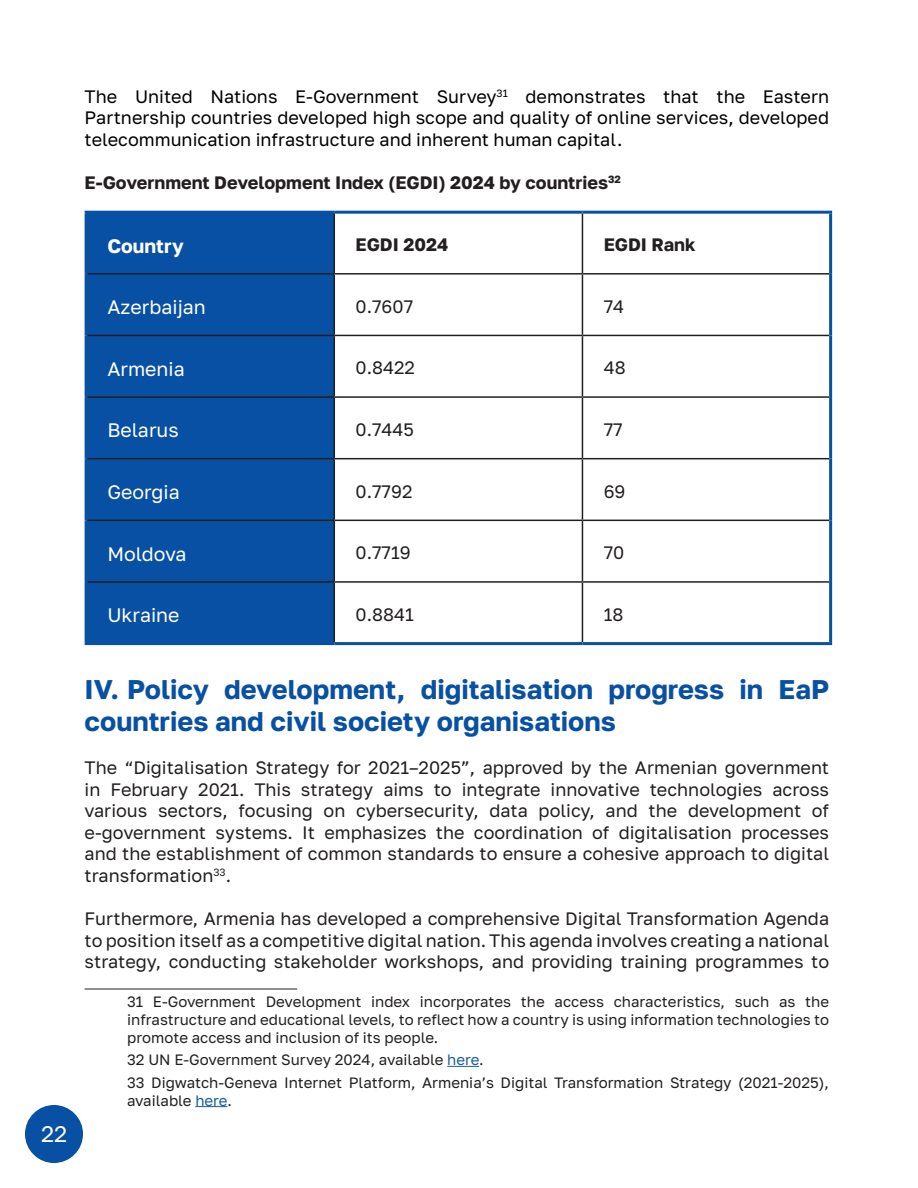
<style>
.page{position:relative;width:918px;height:1188px;background:#fff}
.page>*{position:absolute;margin:0;border:0;box-sizing:border-box;transform-origin:0 0}
.t1{font:700 27px/32.4px "Golos Text";color:#0850a3}
.t2{font:22.5px "Golos Text";color:#fff}
.EaP_CSF_Table_Text_copy{font:19.5px "Golos Text";color:#fff}
.EaP_CSF_Table_Text_copy-2{font:700 19.5px "Golos Text";color:#fff}
.EaP_CSF_Body_Text{font:18px/21.6px "Golos Text";color:#231f20;text-align:justify}
.EaP_CSF_Body_Text-2{font:18px/21.6px "Golos Text";color:#000;text-align:justify}
.EaP_CSF_Body_Text-3{font:700 18px "Golos Text";color:#231f20}
.EaP_CSF_Footnotes{font:15px/18px "Golos Text";color:#231f20;text-align:justify}
.s1{color:#175d9e}
</style>
<div class="page">
<div style="left:25px;top:1105px;width:58px;height:58px;background:#0850a3;border-radius:50%"></div>
<div style="left:88px;top:214px;width:246px;height:428px;background:#0850a3"></div>
<hr style="left:85px;top:211px;width:249px;height:3px;background:#0850a3">
<hr style="left:85px;top:214px;width:3px;height:60px;background:#0850a3">
<hr style="left:334px;top:211px;width:248px;height:3px;background:#0850a3">
<hr style="left:582px;top:211px;width:250px;height:3px;background:#0850a3">
<hr style="left:829px;top:214px;width:3px;height:60px;background:#0850a3">
<hr style="left:85px;top:274px;width:3px;height:61px;background:#0850a3">
<hr style="left:829px;top:274px;width:3px;height:61px;background:#0850a3">
<hr style="left:85px;top:335px;width:3px;height:62px;background:#0850a3">
<hr style="left:829px;top:335px;width:3px;height:62px;background:#0850a3">
<hr style="left:85px;top:397px;width:3px;height:62px;background:#0850a3">
<hr style="left:829px;top:397px;width:3px;height:62px;background:#0850a3">
<hr style="left:85px;top:459px;width:3px;height:61px;background:#0850a3">
<hr style="left:829px;top:459px;width:3px;height:61px;background:#0850a3">
<hr style="left:85px;top:520px;width:3px;height:62px;background:#0850a3">
<hr style="left:829px;top:520px;width:3px;height:62px;background:#0850a3">
<hr style="left:85px;top:582px;width:3px;height:60px;background:#0850a3">
<hr style="left:829px;top:582px;width:3px;height:60px;background:#0850a3">
<hr style="left:85px;top:642px;width:249px;height:3px;background:#0850a3">
<hr style="left:334px;top:642px;width:248px;height:3px;background:#0850a3">
<hr style="left:582px;top:642px;width:250px;height:3px;background:#0850a3">
<hr style="left:334px;top:214px;width:1px;height:59px;background:#231f20">
<hr style="left:582px;top:214px;width:1px;height:59px;background:#231f20">
<hr style="left:88px;top:273px;width:246px;height:2px;background:#231f20">
<hr style="left:334px;top:273px;width:248px;height:2px;background:#231f20">
<hr style="left:334px;top:275px;width:1px;height:60px;background:#231f20">
<hr style="left:582px;top:273px;width:247px;height:2px;background:#231f20">
<hr style="left:582px;top:275px;width:1px;height:60px;background:#231f20">
<hr style="left:88px;top:335px;width:246px;height:1px;background:#231f20">
<hr style="left:334px;top:335px;width:248px;height:1px;background:#231f20">
<hr style="left:334px;top:336px;width:1px;height:60px;background:#231f20">
<hr style="left:582px;top:335px;width:247px;height:1px;background:#231f20">
<hr style="left:582px;top:336px;width:1px;height:60px;background:#231f20">
<hr style="left:88px;top:396px;width:246px;height:2px;background:#231f20">
<hr style="left:334px;top:396px;width:248px;height:2px;background:#231f20">
<hr style="left:334px;top:398px;width:1px;height:60px;background:#231f20">
<hr style="left:582px;top:396px;width:247px;height:2px;background:#231f20">
<hr style="left:582px;top:398px;width:1px;height:60px;background:#231f20">
<hr style="left:88px;top:458px;width:246px;height:1px;background:#231f20">
<hr style="left:334px;top:458px;width:248px;height:1px;background:#231f20">
<hr style="left:334px;top:459px;width:1px;height:61px;background:#231f20">
<hr style="left:582px;top:458px;width:247px;height:1px;background:#231f20">
<hr style="left:582px;top:459px;width:1px;height:61px;background:#231f20">
<hr style="left:88px;top:520px;width:246px;height:1px;background:#231f20">
<hr style="left:334px;top:520px;width:248px;height:1px;background:#231f20">
<hr style="left:334px;top:521px;width:1px;height:60px;background:#231f20">
<hr style="left:582px;top:520px;width:247px;height:1px;background:#231f20">
<hr style="left:582px;top:521px;width:1px;height:60px;background:#231f20">
<hr style="left:88px;top:581px;width:246px;height:2px;background:#231f20">
<hr style="left:334px;top:581px;width:248px;height:2px;background:#231f20">
<hr style="left:334px;top:583px;width:1px;height:59px;background:#231f20">
<hr style="left:582px;top:581px;width:247px;height:2px;background:#231f20">
<hr style="left:582px;top:583px;width:1px;height:59px;background:#231f20">
<hr style="left:85px;top:989px;width:212px;height:1px;background:#231f20">
<hr style="left:447px;top:1066px;width:32px;height:1px;background:#175d9e">
<hr style="left:195px;top:1106px;width:32px;height:1px;background:#175d9e">
<p class="EaP_CSF_Body_Text-2" style="left:85px;top:85px;width:746px">The United Nations E-Government Survey<sup>31</sup> demonstrates that the Eastern Partnership countries developed high scope and quality of online services, developed telecommunication infrastructure and inherent human capital.</p>
<p class="EaP_CSF_Body_Text-3" style="left:85px;top:172px;width:538px">E-Government Development Index (EGDI) 2024 by countries<sup>32</sup></p>
<p class="EaP_CSF_Table_Text_copy-2" style="left:107px;top:234px;width:78px">Country</p>
<p class="EaP_CSF_Body_Text-3" style="left:356px;top:234px;width:94px">EGDI 2024</p>
<p class="EaP_CSF_Body_Text-3" style="left:604px;top:234px;width:93px">EGDI Rank</p>
<p class="EaP_CSF_Table_Text_copy" style="left:107px;top:296px;width:100px">Azerbaijan</p>
<p class="EaP_CSF_Body_Text" style="left:356px;top:295px;width:59px">0.7607</p>
<p class="EaP_CSF_Body_Text" style="left:604px;top:295px;width:22px">74</p>
<p class="EaP_CSF_Table_Text_copy" style="left:107px;top:357px;width:79px">Armenia</p>
<p class="EaP_CSF_Body_Text" style="left:356px;top:357px;width:61px">0.8422</p>
<p class="EaP_CSF_Body_Text" style="left:604px;top:357px;width:23px">48</p>
<p class="EaP_CSF_Table_Text_copy" style="left:107px;top:419px;width:73px">Belarus</p>
<p class="EaP_CSF_Body_Text" style="left:356px;top:419px;width:60px">0.7445</p>
<p class="EaP_CSF_Body_Text" style="left:604px;top:419px;width:21px">77</p>
<p class="EaP_CSF_Table_Text_copy" style="left:107px;top:480px;width:74px">Georgia</p>
<p class="EaP_CSF_Body_Text" style="left:356px;top:480px;width:58px">0.7792</p>
<p class="EaP_CSF_Body_Text" style="left:604px;top:480px;width:23px">69</p>
<p class="EaP_CSF_Table_Text_copy" style="left:107px;top:542px;width:81px">Moldova</p>
<p class="EaP_CSF_Body_Text" style="left:356px;top:542px;width:57px">0.7719</p>
<p class="EaP_CSF_Body_Text" style="left:604px;top:542px;width:22px">70</p>
<p class="EaP_CSF_Table_Text_copy" style="left:107px;top:604px;width:74px">Ukraine</p>
<p class="EaP_CSF_Body_Text" style="left:356px;top:604px;width:60px">0.8841</p>
<p class="EaP_CSF_Body_Text" style="left:604px;top:604px;width:21px">18</p>
<p class="t2" style="left:41px;top:1121px;width:28px">22</p>
<p class="t1" style="left:85px;top:673px;width:746px">IV. Policy development, digitalisation progress in EaP countries and civil society organisations</p>
<p class="EaP_CSF_Body_Text" style="left:85px;top:757px;width:746px">The “Digitalisation Strategy for 2021–2025”, approved by the Armenian government in February 2021. This strategy aims to integrate innovative technologies across various sectors, focusing on cybersecurity, data policy, and the development of e-government systems. It emphasizes the coordination of digitalisation processes and the establishment of common standards to ensure a cohesive approach to digital transformation<sup>33</sup>.</p>
<p class="EaP_CSF_Body_Text" style="left:85px;top:908px;width:746px">Furthermore, Armenia has developed a comprehensive Digital Transformation Agenda to position itself as a competitive digital nation. This agenda involves creating a national strategy, conducting stakeholder workshops, and providing training programmes to</p>
<p class="EaP_CSF_Footnotes" style="left:127px;top:993px;width:704px">31 E-Government Development index incorporates the access characteristics, such as the infrastructure and educational levels, to reflect how a country is using information technologies to promote access and inclusion of its people.</p>
<p class="EaP_CSF_Footnotes" style="left:127px;top:1051px;width:358px">32 UN E-Government Survey 2024, available <span class="s1">here</span>.</p>
<p class="EaP_CSF_Footnotes" style="left:127px;top:1073px;width:704px">33 Digwatch-Geneva Internet Platform, Armenia’s Digital Transformation Strategy (2021-2025), available <span class="s1">here</span>.</p>
</div>
